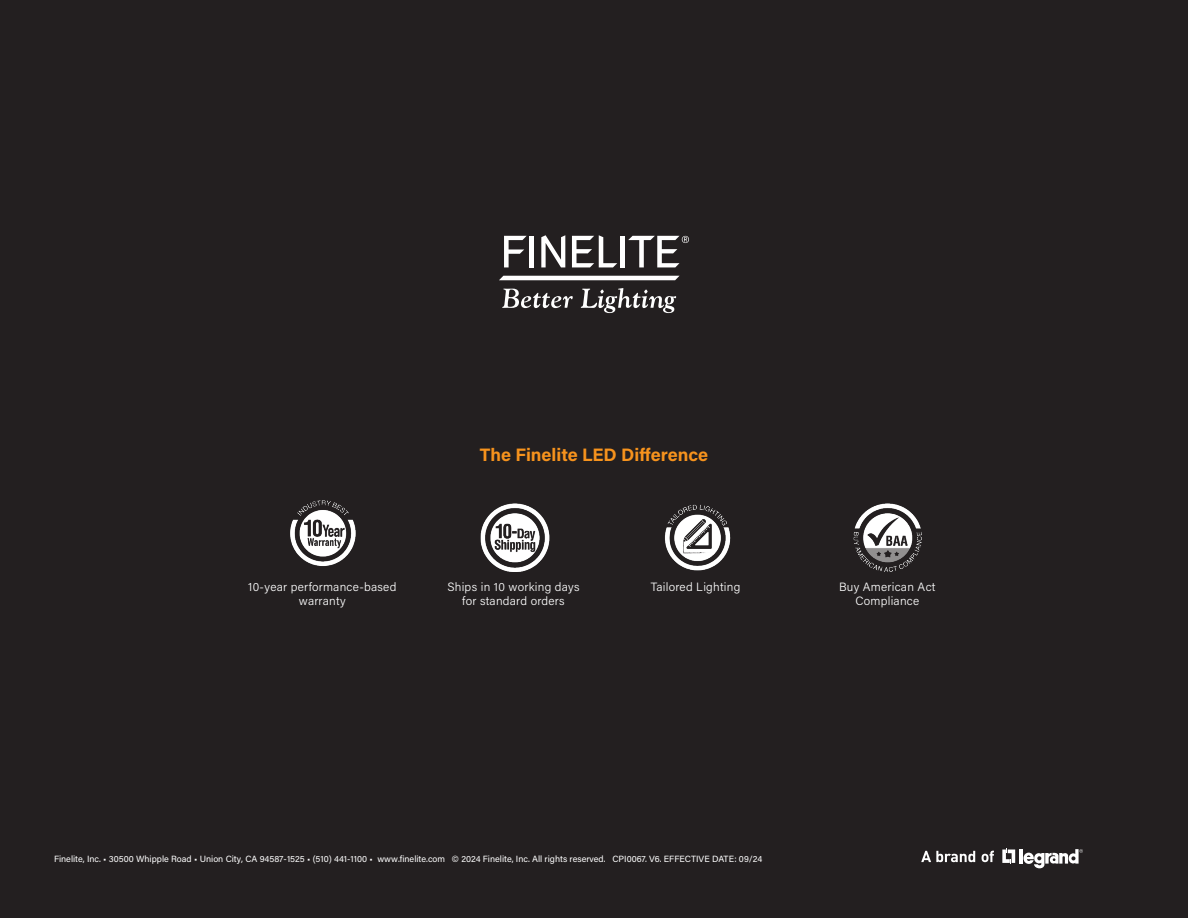
<style>
.page{position:relative;width:1188px;height:918px;background:#231f20}
.page>*{position:absolute;margin:0;border:0;box-sizing:border-box;transform-origin:0 0}
.t1{font:700 18px "Acumin Pro";color:#f7931d}
.Body_Copy{font:300 12px/14.4px "Acumin Pro";letter-spacing:.02em;color:#fff;text-align:center}
.t2{font:9px "Acumin Pro";color:#fff}
</style>
<div class="page">
<svg style="left:1002px;top:848px;width:13px;height:16px"></svg>
<hr style="left:1020px;top:849px;width:3px;height:15px;background:#fff">
<svg style="left:1024px;top:849px;width:59px;height:19px"></svg>
<svg style="left:921px;top:851px;width:54px;height:11px"></svg>
<svg style="left:982px;top:851px;width:12px;height:11px"></svg>
<svg style="left:504px;top:236px;width:23px;height:31px"></svg>
<hr style="left:530px;top:236px;width:4px;height:31px;background:#fff">
<svg style="left:541px;top:235px;width:24px;height:32px"></svg>
<svg style="left:572px;top:235px;width:45px;height:32px"></svg>
<hr style="left:621px;top:236px;width:4px;height:31px;background:#fff">
<svg style="left:628px;top:236px;width:61px;height:31px"></svg>
<svg style="left:502px;top:289px;width:71px;height:19px"></svg>
<svg style="left:581px;top:288px;width:95px;height:25px"></svg>
<svg style="left:499px;top:276px;width:180px;height:4px"></svg>
<img style="left:290px;top:500px;width:66px;height:66px">
<img style="left:480px;top:503px;width:69px;height:69px">
<img style="left:664px;top:504px;width:67px;height:67px">
<img style="left:853px;top:503px;width:69px;height:69px">
<p class="t1" style="left:480px;top:442px;width:230px">The Finelite LED Difference</p>
<p class="Body_Copy" style="left:248px;top:579px;width:150px">10-year performance-based warranty</p>
<p class="Body_Copy" style="left:447px;top:579px;width:134px">Ships in 10 working days for standard orders</p>
<p class="Body_Copy" style="left:651px;top:579px;width:91px">Tailored Lighting</p>
<p class="Body_Copy" style="left:839px;top:579px;width:98px">Buy American Act<br>Compliance</p>
<p class="t2" style="left:54px;top:852px;width:710px">Finelite, Inc. • 30500 Whipple Road • Union City, CA 94587-1525 • (510) 441-1100 • www.finelite.com © 2024 Finelite, Inc. All rights reserved. CPI0067. V6. EFFECTIVE DATE: 09/24</p>
</div>
